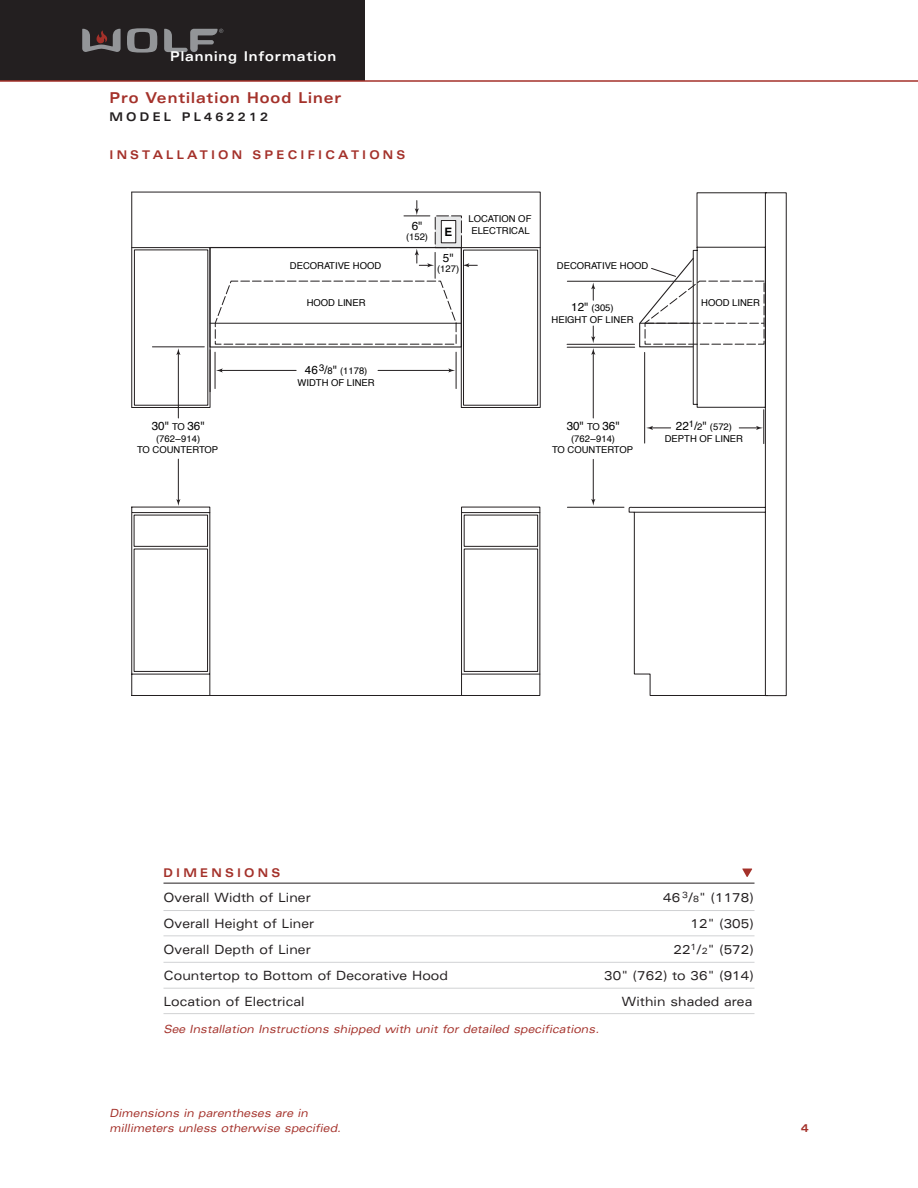
<style>
.page{position:relative;width:918px;height:1188px;background:#fff}
.page>*{position:absolute;margin:0;border:0;box-sizing:border-box;transform-origin:0 0}
.t1{font:700 expanded 15px "Univers";letter-spacing:.075em;color:#a4312a;scale:.88 1}
.t2{font:700 expanded 13.5px "Univers";letter-spacing:.075em;color:#fff;scale:.88 1}
.t3{font:expanded 12.75px "Univers";letter-spacing:.005em;color:#231f20;scale:.9 1}
.t4{font:700 expanded 12px "Univers";letter-spacing:.295em;color:#a4312a;scale:.9 1}
.t5{font:700 expanded 12px "Univers";letter-spacing:.295em;color:#231f20;scale:.9 1}
.t6{font:11.7px "Helvetica";color:#000}
.t7{font:700 11.7px "Helvetica";color:#000}
.t8{font:italic expanded 11.25px/15px "Univers";color:#a4312a;scale:.9 1}
.t9{font:700 expanded 11.25px "Univers";color:#a4312a;scale:.9 1}
.t10{font:9.45px/11.7px "Helvetica";color:#000;text-align:center}
.s1{font-size:11.7px}
.s2{font-size:9.45px}
.s3{font-size:8.85px}
</style>
<div class="page">
<svg style="left:131px;top:192px;width:656px;height:504px"></svg>
<svg style="left:404px;top:201px;width:26px;height:16px"></svg>
<svg style="left:131px;top:247px;width:410px;height:161px"></svg>
<svg style="left:215px;top:355px;width:549px;height:89px"></svg>
<svg style="left:215px;top:249px;width:550px;height:106px"></svg>
<hr style="left:593px;top:353px;width:1px;height:65px;background:#231f20">
<svg style="left:591px;top:499px;width:4px;height:7px"></svg>
<hr style="left:593px;top:459px;width:1px;height:42px;background:#231f20">
<hr style="left:567px;top:507px;width:57px;height:1px;background:#231f20">
<hr style="left:164px;top:883px;width:590px;height:1px;background:#231f20">
<hr style="left:164px;top:910px;width:590px;height:1px;background:#d1d2d4">
<hr style="left:164px;top:935px;width:590px;height:1px;background:#d1d2d4">
<hr style="left:164px;top:962px;width:590px;height:1px;background:#d1d2d4">
<hr style="left:164px;top:988px;width:590px;height:1px;background:#d1d2d4">
<hr style="left:164px;top:1013px;width:590px;height:1px;background:#d1d2d4">
<svg style="left:742px;top:869px;width:10px;height:8px"></svg>
<div style="left:0;top:0;width:364px;height:81px;background:#231f20"></div>
<svg style="left:127px;top:28px;width:30px;height:25px"></svg>
<svg style="left:82px;top:29px;width:39px;height:23px"></svg>
<svg style="left:164px;top:29px;width:59px;height:23px"></svg>
<hr style="left:0;top:80px;width:918px;height:2px;background:#a4312a">
<h2 class="t2" style="left:170px;top:51px;width:190px">Planning Information</h2>
<h1 class="t1" style="left:110px;top:92px;width:265px">Pro Ventilation Hood Liner</h1>
<p class="t5" style="left:110px;top:112px;width:178px">MODEL PL462212</p>
<p class="t4" style="left:110px;top:150px;width:330px">INSTALLATION SPECIFICATIONS</p>
<p class="t6" style="left:412px;top:221px;width:12px">6"</p>
<p class="t10" style="left:406px;top:231px;width:24px">(152)</p>
<p class="t7" style="left:445px;top:227px;width:9px">E</p>
<p class="t10" style="left:468px;top:214px;width:64px">LOCATION OF<br>ELECTRICAL</p>
<p class="t6" style="left:443px;top:253px;width:12px">5"</p>
<p class="t10" style="left:437px;top:263px;width:24px">(127)</p>
<p class="t10" style="left:290px;top:261px;width:93px">DECORATIVE HOOD</p>
<p class="t10" style="left:307px;top:297px;width:60px">HOOD LINER</p>
<p class="t10" style="left:701px;top:297px;width:60px">HOOD LINER</p>
<p class="t10" style="left:557px;top:261px;width:93px">DECORATIVE HOOD</p>
<p class="t10" style="left:552px;top:303px;width:83px"><span class="s1">12"</span> (305)<br>HEIGHT OF LINER</p>
<p class="t6" style="left:152px;top:421px;width:54px">30" <span class="s2">TO</span> 36"</p>
<p class="t10" style="left:137px;top:433px;width:82px">(762–914)<br>TO COUNTERTOP</p>
<p class="t10" style="left:298px;top:365px;width:79px"><span class="s1">46</span>3<span class="s1">/</span>8<span class="s1">"</span> (1178)<br>WIDTH OF LINER</p>
<p class="t6" style="left:567px;top:421px;width:54px">30" <span class="s2">TO</span> 36"</p>
<p class="t10" style="left:552px;top:433px;width:82px">(762–914)<br>TO COUNTERTOP</p>
<p class="t10" style="left:665px;top:422px;width:80px"><span class="s1">22</span>1<span class="s1">/</span>2<span class="s1">"</span> (572)<br>DEPTH OF LINER</p>
<p class="t4" style="left:163px;top:868px;width:131px">DIMENSIONS</p>
<h3 class="t3" style="left:163px;top:893px;width:165px">Overall Width of Liner</h3>
<h3 class="t3" style="left:663px;top:893px;width:102px">46 <sup>3</sup>/<span class="s3">8</span>" (1178)</h3>
<h3 class="t3" style="left:163px;top:919px;width:169px">Overall Height of Liner</h3>
<h3 class="t3" style="left:691px;top:919px;width:72px">12" (305)</h3>
<h3 class="t3" style="left:163px;top:945px;width:165px">Overall Depth of Liner</h3>
<h3 class="t3" style="left:673px;top:945px;width:91px">22<sup>1</sup>/<span class="s3">2</span>" (572)</h3>
<h3 class="t3" style="left:163px;top:971px;width:318px">Countertop to Bottom of Decorative Hood</h3>
<h3 class="t3" style="left:604px;top:971px;width:168px">30" (762) to 36" (914)</h3>
<h3 class="t3" style="left:163px;top:997px;width:158px">Location of Electrical</h3>
<h3 class="t3" style="left:622px;top:997px;width:146px">Within shaded area</h3>
<p class="t8" style="left:163px;top:1022px;width:488px">See Installation Instructions shipped with unit for detailed specifications.</p>
<p class="t8" style="left:109px;top:1106px;width:261px">Dimensions in parentheses are in millimeters unless otherwise specified.</p>
<p class="t9" style="left:801px;top:1123px;width:10px">4</p>
</div>
